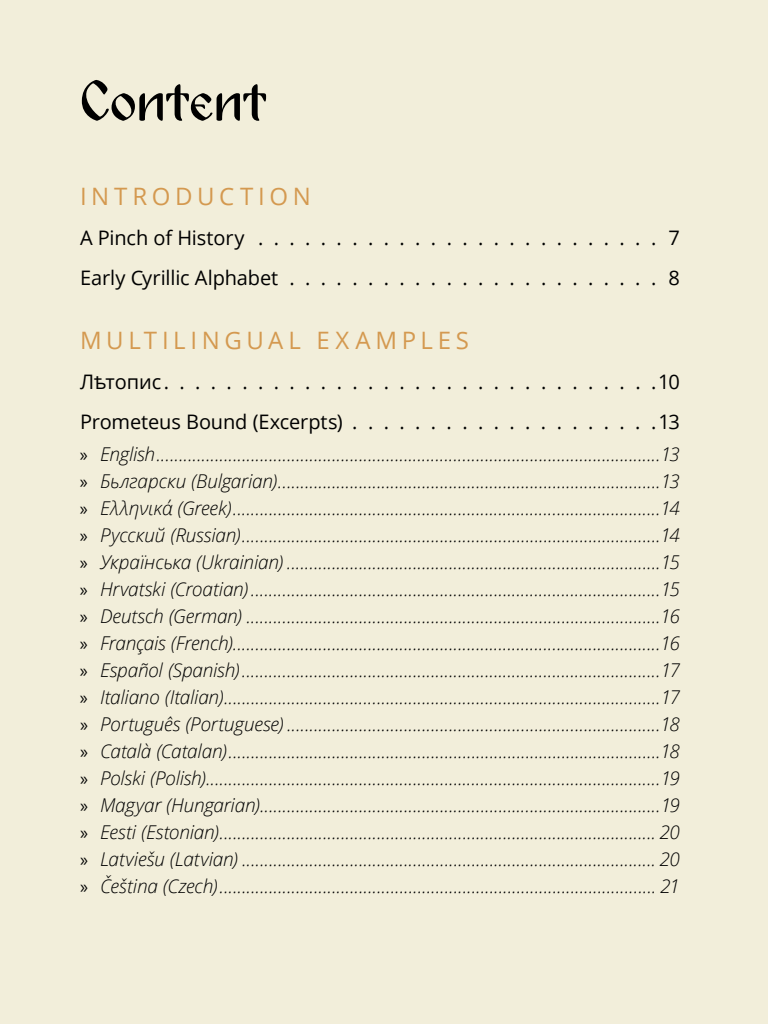
<style>
.page{position:relative;width:768px;height:1024px;background:#f2eeda}
.page>*{position:absolute;margin:0;border:0;box-sizing:border-box;transform-origin:0 0}
.t1{font:60px "Bulgaria Moderna Pro";color:#000}
.t2{font:24px "Open Sans";letter-spacing:.195em;color:#d49950}
.t3{font:20px/40px "Open Sans";letter-spacing:-.005em;color:#000}
.t4{font:italic 300 19px/27px "Open Sans";letter-spacing:-.01em;color:#000;text-align:justify}
.s1{font-family:"Myriad Pro";font-weight:400;font-style:normal}
</style>
<div class="page">
<h1 class="t1" style="left:80px;top:60px;width:189px">Content</h1>
<p class="t2" style="left:80px;top:180px;width:233px">Introducti on</p>
<p class="t3" style="left:80px;top:217px;width:166px">A Pinch of History</p>
<p class="t3" style="left:669px;top:217px;width:13px">7</p>
<p class="t3" style="left:80px;top:257px;width:200px">Early Cyrillic Alphabet</p>
<p class="t3" style="left:669px;top:257px;width:13px">8</p>
<p class="t2" style="left:80px;top:324px;width:297px">Multi li ngual Examp</p>
<p class="t2" style="left:421px;top:324px;width:50px">les</p>
<p class="t3" style="left:80px;top:361px;width:601px">Лѣтопис . . . . . . . . . . . . . . . . . . . . . . . . . . . . . . . 10<br>Prometeus Bound (Excerpts)</p>
<p class="t3" style="left:659px;top:401px;width:23px">13</p>
<p class="t4" style="left:80px;top:440px;width:602px"><span class="s1">»</span> English................................................................................................................13 <span class="s1">»</span> Бьлгарски (Bulgarian).....................................................................................13 <span class="s1">»</span> Ελληνικά (Greek)...............................................................................................14 <span class="s1">»</span> Русский (Russian).............................................................................................14 <span class="s1">»</span> Українська (Ukrainian) ...................................................................................15 <span class="s1">»</span> Hrvatski (Croatian) ...........................................................................................15 <span class="s1">»</span> Deutsch (German) ............................................................................................16 <span class="s1">»</span> Français (French)...............................................................................................16 <span class="s1">»</span> Español (Spanish).............................................................................................17 <span class="s1">»</span> Italiano (Italian).................................................................................................17 <span class="s1">»</span> Português (Portuguese) ...................................................................................18 <span class="s1">»</span> Català (Catalan)................................................................................................18 <span class="s1">»</span> Polski (Polish).....................................................................................................19 <span class="s1">»</span> Magyar (Hungarian).........................................................................................19 <span class="s1">»</span> Eesti (Estonian)................................................................................................. 20 <span class="s1">»</span> Latviešu (Latvian) ............................................................................................ 20 <span class="s1">»</span> Čeština (Czech)................................................................................................. 21</p>
</div>
